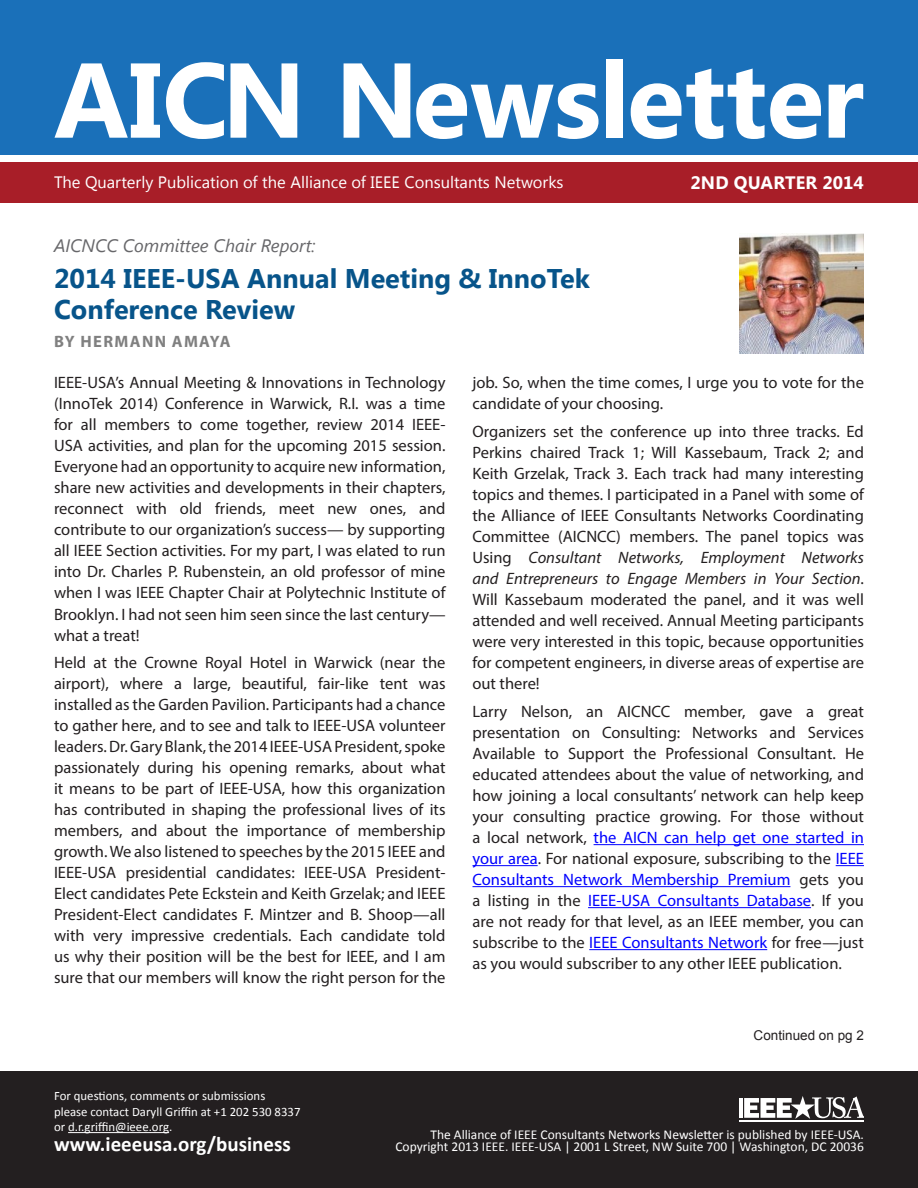
<style>
.page{position:relative;width:918px;height:1188px;background:#fff}
.page>*{position:absolute;margin:0;border:0;box-sizing:border-box;transform-origin:0 0}
.t1{font:700 106.05px "Segoe UI";color:#fff}
.topic-heads{font:700 27px/31.5px "Segoe UI";color:#07548a}
.t2{font:700 21px "Calibri";color:#fff}
.topic-heads-2{font:italic 18px "Segoe UI";color:#67676a}
.t3{font:700 18px "Segoe UI";letter-spacing:.01em;color:#fff}
.Paragraph{font:16.5px/21px "Myriad Pro";color:#231f20;text-align:justify}
.Paragraph_Style_2{font:16.5px "Segoe UI";color:#fff}
.NEWAUTHOR{font:700 16.5px "Myriad Pro";letter-spacing:.08em;color:#808080}
.t4{font:13.5px "Calibri";color:#fff}
.t5{font:13.5px "Arial";color:#231f20}
.t6{font:12.9px/15.5px "Calibri";color:#fff}
.s1{font-style:italic}
.s2{color:#00f}
</style>
<div class="page">
<div style="left:0;top:1071px;width:918px;height:117px;background:#231f20"></div>
<hr style="left:739px;top:1098px;width:4px;height:20px;background:#fff">
<hr style="left:739px;top:1120px;width:53px;height:2px;background:#fff">
<svg style="left:744px;top:1096px;width:120px;height:23px"></svg>
<hr style="left:792px;top:1120px;width:72px;height:2px;background:#fff">
<hr style="left:68px;top:1132px;width:101px;height:1px;background:#fff">
<div style="left:0;top:0;width:918px;height:154px;background:#1a70b9"></div>
<div style="left:0;top:162px;width:918px;height:40px;background:#a81e28"></div>
<hr style="left:594px;top:844px;width:270px;height:1px;background:#00f">
<hr style="left:472px;top:865px;width:66px;height:1px;background:#00f">
<svg style="left:836px;top:865px;width:28px;height:1px"></svg>
<hr style="left:472px;top:886px;width:318px;height:1px;background:#00f">
<hr style="left:588px;top:907px;width:223px;height:1px;background:#00f">
<hr style="left:589px;top:949px;width:178px;height:1px;background:#00f">
<img style="left:739px;top:233px;width:125px;height:121px">
<p class="t1" style="left:54px;top:24px;width:811px">AICN Newsletter</p>
<p class="Paragraph_Style_2" style="left:54px;top:171px;width:511px">The Quarterly Publication of the Alliance of IEEE Consultants Networks</p>
<p class="t3" style="left:690px;top:169px;width:175px">2ND QUARTER 2014</p>
<p class="topic-heads-2" style="left:54px;top:233px;width:263px">AICNCC Committee Chair Report:</p>
<p class="topic-heads" style="left:54px;top:261px;width:537px">2014 IEEE-USA Annual Meeting &amp; InnoTek<br>Conference Review</p>
<p class="NEWAUTHOR" style="left:54px;top:331px;width:178px">BY HERMANN AMAYA</p>
<p class="Paragraph" style="left:54px;top:372px;width:393px">IEEE-USA’s Annual Meeting &amp; Innovations in Technology (InnoTek 2014) Conference in Warwick, R.I. was a time for all members to come together, review 2014 IEEE-USA activities, and plan for the upcoming 2015 session.<br>Everyone had an opportunity to acquire new information, share new activities and developments in their chapters, reconnect with old friends, meet new ones, and contribute to our organization’s success— by supporting all IEEE Section activities. For my part, I was elated to run into Dr. Charles P. Rubenstein, an old professor of mine when I was IEEE Chapter Chair at Polytechnic Institute of Brooklyn. I had not seen him seen since the last century— what a treat!</p>
<p class="Paragraph" style="left:54px;top:652px;width:393px">Held at the Crowne Royal Hotel in Warwick (near the airport), where a large, beautiful, fair-like tent was installed as the Garden Pavilion. Participants had a chance to gather here, and to see and talk to IEEE-USA volunteer leaders. Dr. Gary Blank, the 2014 IEEE-USA President, spoke passionately during his opening remarks, about what it means to be part of IEEE-USA, how this organization has contributed in shaping the professional lives of its members, and about the importance of membership growth. We also listened to speeches by the 2015 IEEE and IEEE-USA presidential candidates: IEEE-USA President-Elect candidates Pete Eckstein and Keith Grzelak; and IEEE President-Elect candidates F. Mintzer and B. Shoop—all with very impressive credentials. Each candidate told us why their position will be the best for IEEE, and I am sure that our members will know the right person for the</p>
<p class="Paragraph" style="left:472px;top:372px;width:393px">job. So, when the time comes, I urge you to vote for the candidate of your choosing.</p>
<p class="Paragraph" style="left:472px;top:421px;width:393px">Organizers set the conference up into three tracks. Ed Perkins chaired Track 1; Will Kassebaum, Track 2; and Keith Grzelak, Track 3. Each track had many interesting topics and themes. I participated in a Panel with some of the Alliance of IEEE Consultants Networks Coordinating Committee (AICNCC) members. The panel topics was Using <span class="s1">Consultant Networks, Employment Networks and Entrepreneurs to Engage Members in Your Section</span>.<br>Will Kassebaum moderated the panel, and it was well attended and well received. Annual Meeting participants were very interested in this topic, because opportunities for competent engineers, in diverse areas of expertise are out there!</p>
<p class="Paragraph" style="left:472px;top:701px;width:393px">Larry Nelson, an AICNCC member, gave a great presentation on Consulting: Networks and Services Available to Support the Professional Consultant. He educated attendees about the value of networking, and how joining a local consultants’ network can help keep your consulting practice growing. For those without a local network, <span class="s2">the AICN can help get one started in your area</span>. For national exposure, subscribing to the <span class="s2">IEEE Consultants Network Membership Premium</span> gets you a listing in the <span class="s2">IEEE-USA Consultants Database</span>. If you are not ready for that level, as an IEEE member, you can subscribe to the <span class="s2">IEEE Consultants Network</span> for free—just as you would subscriber to any other IEEE publication.</p>
<p class="t5" style="left:754px;top:1026px;width:112px">Continued on pg 2</p>
<p class="t6" style="left:54px;top:1088px;width:213px">For questions, comments or submissions</p>
<p class="t6" style="left:54px;top:1104px;width:248px">please contact Daryll Griffin at +1 202 530 8337 or d.r.griffin@ieee.org.</p>
<p class="t4" style="left:430px;top:1126px;width:435px">The Alliance of IEEE Consultants Networks Newsletter is published by IEEE-USA.</p>
<p class="t2" style="left:54px;top:1131px;width:238px">www.ieeeusa.org/business</p>
<p class="t4" style="left:395px;top:1138px;width:470px">Copyright 2013 IEEE. IEEE-USA | 2001 L Street, NW Suite 700 | Washington, DC 20036</p>
</div>
